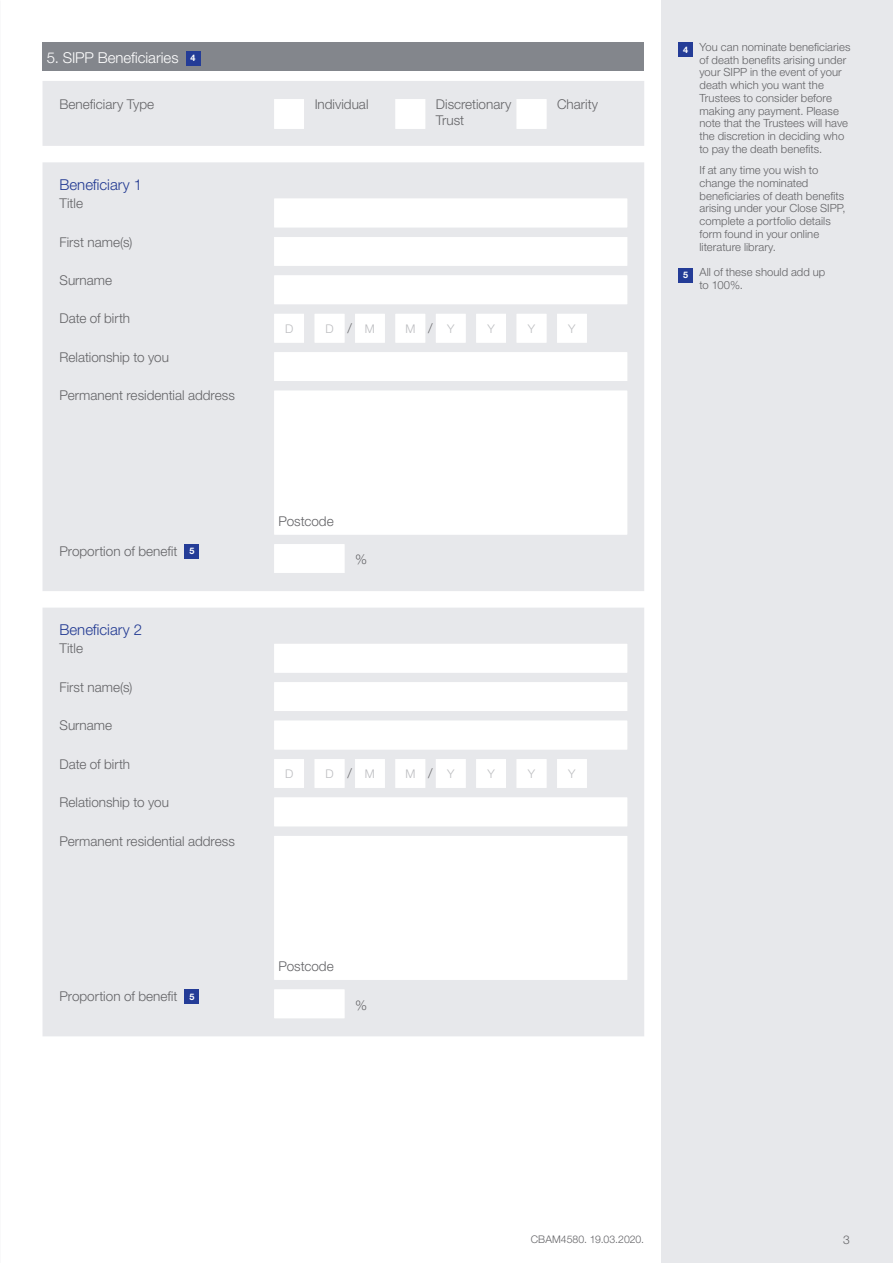
<style>
.page{position:relative;width:893px;height:1263px;background:#fff}
.page>*{position:absolute;margin:0;border:0;box-sizing:border-box;transform-origin:0 0}
.Bodytext{font:300 15px "Helvetica Neue LT Pro";letter-spacing:-.005em;color:#213992}
.Section_head_white{font:300 15px "Helvetica Neue LT Pro";letter-spacing:-.005em;color:#fff}
.Bodytext-2{font:300 13.5px/16.5px "Helvetica Neue LT Pro";color:#636366}
.DD_MM_YY_box{font:300 12px "Helvetica Neue LT Pro";color:#bcbdc0}
.t1{font:300 12px "Helvetica Neue LT Pro";color:#636366}
.Notes_grey{font:300 11.25px/12.8px "Helvetica Neue LT Pro";letter-spacing:.005em;color:#636366}
.t2{font:300 10.5px "Helvetica Neue LT Pro";color:#636366}
.Note_numbers_in_blue{font:700 9px "Helvetica Neue LT Pro";color:#fff}
</style>
<div class="page">
<div style="left:661px;top:0;width:232px;height:1263px;background:#e7e8eb"></div>
<div style="left:678px;top:43px;width:15px;height:14px;background:#243c97"></div>
<div style="left:678px;top:268px;width:15px;height:15px;background:#243c97"></div>
<div style="left:43px;top:43px;width:601px;height:28px;background:#83868c"></div>
<div style="left:186px;top:51px;width:15px;height:15px;background:#243c97"></div>
<svg style="left:43px;top:81px;width:601px;height:65px;background:#e8e9ec"></svg>
<div style="left:43px;top:162px;width:601px;height:429px;background:#e7e8eb"></div>
<svg style="left:274px;top:199px;width:353px;height:374px"></svg>
<div style="left:185px;top:544px;width:14px;height:15px;background:#243c97"></div>
<div style="left:43px;top:608px;width:601px;height:428px;background:#e7e8eb"></div>
<svg style="left:274px;top:644px;width:353px;height:374px"></svg>
<div style="left:185px;top:989px;width:14px;height:15px;background:#243c97"></div>
<p class="Section_head_white" style="left:47px;top:48px;width:133px">5. SIPP Beneficiaries</p>
<p class="Note_numbers_in_blue" style="left:191px;top:52px;width:7px">4</p>
<p class="Bodytext-2" style="left:60px;top:95px;width:96px">Beneficiary Type</p>
<p class="Bodytext-2" style="left:315px;top:95px;width:55px">Individual</p>
<p class="Bodytext-2" style="left:436px;top:95px;width:77px">Discretionary<br>Trust</p>
<p class="Bodytext-2" style="left:557px;top:95px;width:43px">Charity</p>
<p class="Bodytext" style="left:60px;top:176px;width:84px">Beneficiary 1</p>
<p class="Bodytext-2" style="left:60px;top:195px;width:25px">Title</p>
<p class="Bodytext-2" style="left:60px;top:233px;width:74px">First name(s)</p>
<p class="Bodytext-2" style="left:60px;top:272px;width:54px">Surname</p>
<p class="Bodytext-2" style="left:60px;top:310px;width:72px">Date of birth</p>
<p class="Bodytext-2" style="left:60px;top:349px;width:111px">Relationship to you</p>
<p class="Bodytext-2" style="left:60px;top:387px;width:177px">Permanent residential address</p>
<p class="DD_MM_YY_box" style="left:285px;top:321px;width:10px">D</p>
<p class="DD_MM_YY_box" style="left:325px;top:321px;width:10px">D</p>
<p class="Bodytext-2" style="left:347px;top:320px;width:6px">/</p>
<p class="DD_MM_YY_box" style="left:365px;top:321px;width:11px">M</p>
<p class="DD_MM_YY_box" style="left:405px;top:321px;width:11px">M</p>
<p class="Bodytext-2" style="left:428px;top:320px;width:6px">/</p>
<p class="DD_MM_YY_box" style="left:447px;top:321px;width:9px">Y</p>
<p class="DD_MM_YY_box" style="left:487px;top:321px;width:9px">Y</p>
<p class="DD_MM_YY_box" style="left:528px;top:321px;width:9px">Y</p>
<p class="DD_MM_YY_box" style="left:568px;top:321px;width:9px">Y</p>
<p class="Bodytext-2" style="left:60px;top:543px;width:119px">Proportion of benefit</p>
<p class="Note_numbers_in_blue" style="left:189px;top:545px;width:7px">5</p>
<p class="Bodytext" style="left:60px;top:621px;width:84px">Beneficiary 2</p>
<p class="Bodytext-2" style="left:60px;top:640px;width:25px">Title</p>
<p class="Bodytext-2" style="left:60px;top:678px;width:74px">First name(s)</p>
<p class="Bodytext-2" style="left:60px;top:717px;width:54px">Surname</p>
<p class="Bodytext-2" style="left:60px;top:755px;width:72px">Date of birth</p>
<p class="Bodytext-2" style="left:60px;top:794px;width:111px">Relationship to you</p>
<p class="Bodytext-2" style="left:60px;top:832px;width:177px">Permanent residential address</p>
<p class="Bodytext-2" style="left:278px;top:513px;width:57px">Postcode</p>
<p class="Bodytext-2" style="left:355px;top:551px;width:14px">%</p>
<p class="DD_MM_YY_box" style="left:285px;top:766px;width:10px">D</p>
<p class="DD_MM_YY_box" style="left:325px;top:766px;width:10px">D</p>
<p class="Bodytext-2" style="left:347px;top:765px;width:6px">/</p>
<p class="DD_MM_YY_box" style="left:365px;top:766px;width:11px">M</p>
<p class="DD_MM_YY_box" style="left:405px;top:766px;width:11px">M</p>
<p class="Bodytext-2" style="left:428px;top:765px;width:6px">/</p>
<p class="DD_MM_YY_box" style="left:447px;top:766px;width:9px">Y</p>
<p class="DD_MM_YY_box" style="left:487px;top:766px;width:9px">Y</p>
<p class="DD_MM_YY_box" style="left:528px;top:766px;width:9px">Y</p>
<p class="DD_MM_YY_box" style="left:568px;top:766px;width:9px">Y</p>
<p class="Bodytext-2" style="left:60px;top:988px;width:119px">Proportion of benefit</p>
<p class="Note_numbers_in_blue" style="left:189px;top:991px;width:7px">5</p>
<p class="Bodytext-2" style="left:278px;top:958px;width:57px">Postcode</p>
<p class="Bodytext-2" style="left:355px;top:996px;width:14px">%</p>
<p class="Note_numbers_in_blue" style="left:683px;top:44px;width:7px">4</p>
<p class="Notes_grey" style="left:699px;top:40px;width:152px">You can nominate beneficiaries of death benefits arising under your SIPP in the event of your death which you want the<br>Trustees to consider before making any payment. Please note that the Trustees will have the discretion in deciding who to pay the death benefits.</p>
<p class="Notes_grey" style="left:699px;top:163px;width:148px">If at any time you wish to change the nominated beneficiaries of death benefits arising under your Close SIPP, complete a portfolio details form found in your online literature library.</p>
<p class="Note_numbers_in_blue" style="left:683px;top:269px;width:7px">5</p>
<p class="Notes_grey" style="left:699px;top:265px;width:127px">All of these should add up to 100%.</p>
<p class="t2" style="left:531px;top:1233px;width:115px">CBAM4580. 19.03.2020.</p>
<p class="t1" style="left:843px;top:1232px;width:8px">3</p>
</div>
